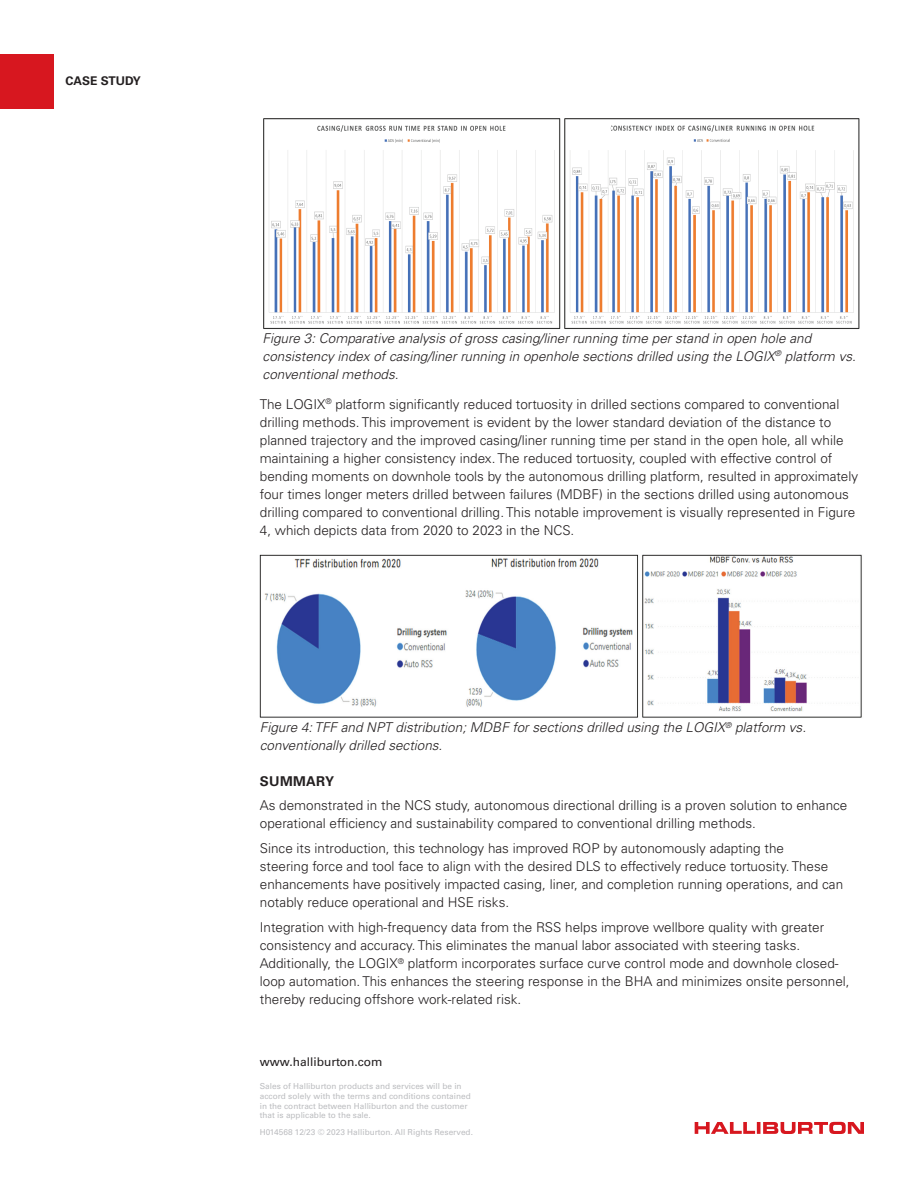
<style>
.page{position:relative;width:918px;height:1188px;background:#fff}
.page>*{position:absolute;margin:0;border:0;box-sizing:border-box;transform-origin:0 0}
.t1{font:300 13.5px/18px "Univers LT Std";color:#231f20}
.t2{font:italic 300 13.5px/18px "Univers LT Std";color:#231f20}
.t3{font:700 13.5px "Univers LT Std";letter-spacing:.025em;color:#231f20}
.t4{font:12px "Univers LT Std";color:#231f20}
.t5{font:700 12px "Univers LT Std";color:#231f20}
.t6{font:8.25px/9.8px "Univers LT Std";color:#bcbdc0}
</style>
<div class="page">
<img style="left:263px;top:118px;width:597px;height:211px">
<img style="left:260px;top:555px;width:602px;height:163px">
<div style="left:0;top:54px;width:54px;height:55px;background:#d7171f"></div>
<svg style="left:695px;top:1122px;width:169px;height:12px"></svg>
<p class="t5" style="left:66px;top:74px;width:77px">CASE STUDY</p>
<p class="t2" style="left:263px;top:329px;width:595px">Figure 3: Comparative analysis of gross casing/liner running time per stand in open hole and consistency index of casing/liner running in openhole sections drilled using the LOGIX<sup>®</sup> platform vs. conventional methods.</p>
<p class="t1" style="left:260px;top:395px;width:600px">The LOGIX<sup>®</sup> platform significantly reduced tortuosity in drilled sections compared to conventional drilling methods. This improvement is evident by the lower standard deviation of the distance to planned trajectory and the improved casing/liner running time per stand in the open hole, all while maintaining a higher consistency index. The reduced tortuosity, coupled with effective control of bending moments on downhole tools by the autonomous drilling platform, resulted in approximately four times longer meters drilled between failures (MDBF) in the sections drilled using autonomous drilling compared to conventional drilling. This notable improvement is visually represented in Figure 4, which depicts data from 2020 to 2023 in the NCS.</p>
<p class="t2" style="left:260px;top:718px;width:548px">Figure 4: TFF and NPT distribution; MDBF for sections drilled using the LOGIX<sup>®</sup> platform vs. conventionally drilled sections.</p>
<p class="t3" style="left:260px;top:773px;width:76px">SUMMARY</p>
<p class="t1" style="left:260px;top:797px;width:589px">As demonstrated in the NCS study, autonomous directional drilling is a proven solution to enhance operational efficiency and sustainability compared to conventional drilling methods.</p>
<p class="t1" style="left:260px;top:839px;width:585px">Since its introduction, this technology has improved ROP by autonomously adapting the<br>steering force and tool face to align with the desired DLS to effectively reduce tortuosity. These enhancements have positively impacted casing, liner, and completion running operations, and can notably reduce operational and HSE risks.</p>
<p class="t1" style="left:260px;top:918px;width:591px">Integration with high-frequency data from the RSS helps improve wellbore quality with greater consistency and accuracy. This eliminates the manual labor associated with steering tasks.<br>Additionally, the LOGIX<sup>®</sup> platform incorporates surface curve control mode and downhole closed&shy;loop automation. This enhances the steering response in the BHA and minimizes onsite personnel, thereby reducing offshore work-related risk.</p>
<p class="t4" style="left:260px;top:1054px;width:124px">www.halliburton.com</p>
<p class="t6" style="left:260px;top:1081px;width:212px">Sales of Halliburton products and services will be in accord solely with the terms and conditions contained in the contract between Halliburton and the customer that is applicable to the sale.</p>
<p class="t6" style="left:260px;top:1127px;width:215px">H014568 12/23 © 2023 Halliburton. All Rights Reserved.</p>
</div>
